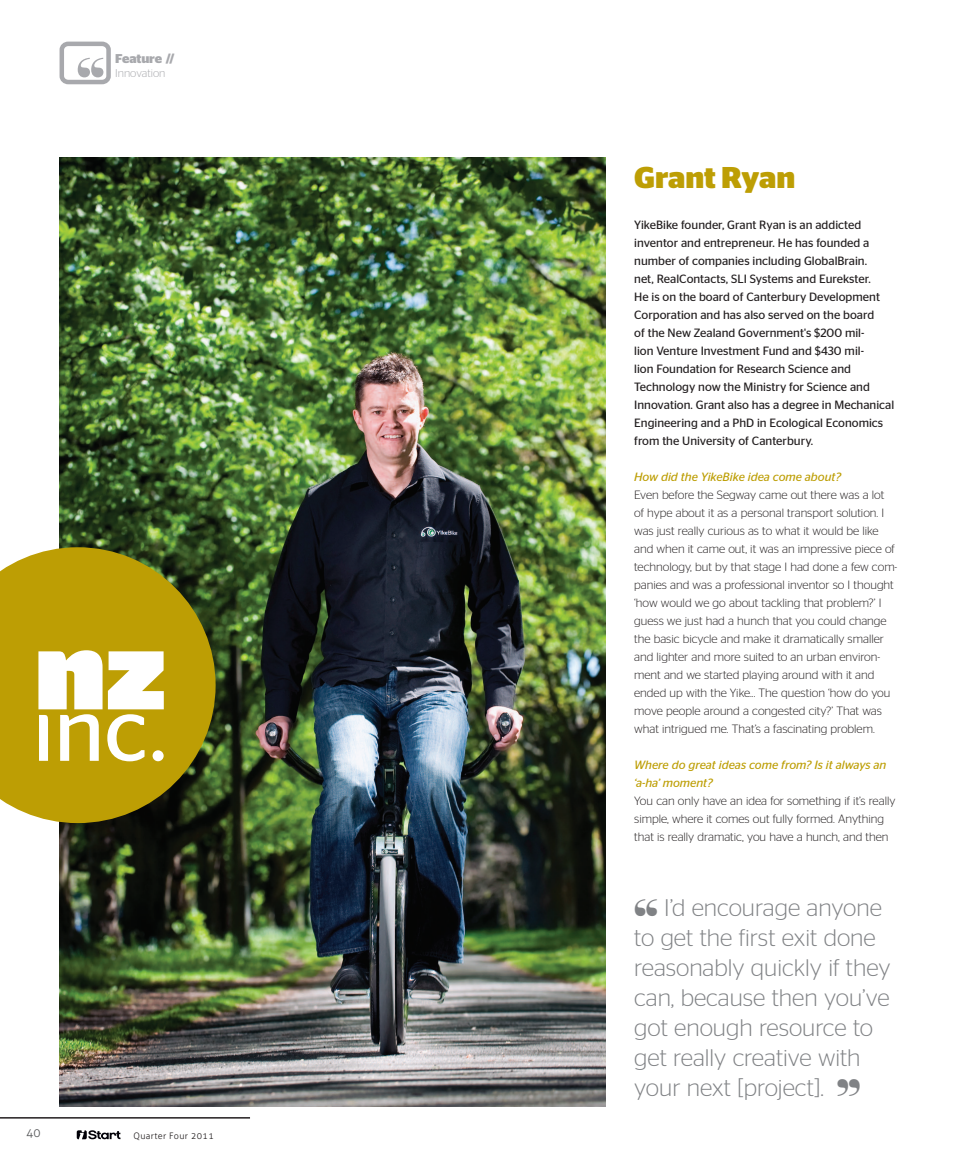
<style>
.page{position:relative;width:957px;height:1170px;background:#fff}
.page>*{position:absolute;margin:0;border:0;box-sizing:border-box;transform-origin:0 0}
.t1{font:700 30px "Stag Sans";color:#bd9e04}
.t2{font:300 24px/30px "Stag Sans";color:#808285}
.t3{font:700 12.75px "Stag Sans";letter-spacing:-.01em;color:#a8a9ad}
.t4{font:300 12px/18px "Stag Sans";color:#231f20}
.t5{font:12px/18px "Stag Sans";color:#231f20}
.t6{font:italic 12px/18px "Stag Sans";color:#bd9e04}
.t7{font:300 12px "Aller";color:#57585a}
.t8{font:300 11.25px "Stag Sans";color:#a8a9ad}
.t9{font:300 9px "Aller";letter-spacing:.04em;color:#231f20}
</style>
<div class="page">
<svg style="left:77px;top:1130px;width:43px;height:9px"></svg>
<hr style="left:0;top:1116px;width:250px;height:2px;background:#231f20">
<img style="left:60px;top:158px;width:545px;height:948px">
<svg style="left:0;top:547px;width:216px;height:276px;background:#a38e0e"></svg>
<svg style="left:38px;top:650px;width:126px;height:111px"></svg>
<div style="left:60px;top:42px;width:51px;height:42px;border:4px solid #a8a9ad;border-radius:6px"></div>
<svg style="left:78px;top:58px;width:25px;height:19px"></svg>
<p class="t3" style="left:115px;top:51px;width:61px">Feature //</p>
<p class="t8" style="left:115px;top:67px;width:52px">Innovation</p>
<p class="t7" style="left:26px;top:1125px;width:16px">40</p>
<p class="t9" style="left:133px;top:1130px;width:82px">Quarter Four 2011</p>
<h1 class="t1" style="left:634px;top:160px;width:163px">Grant Ryan</h1>
<p class="t5" style="left:634px;top:216px;width:261px">YikeBike founder, Grant Ryan is an addicted inventor and entrepreneur. He has founded a number of companies including GlobalBrain.<br>net, RealContacts, SLI Systems and Eurekster.<br>He is on the board of Canterbury Development Corporation and has also served on the board<br>of the New Zealand Government's $200 mil-<br>lion Venture Investment Fund and $430 mil-<br>lion Foundation for Research Science and Technology now the Ministry for Science and Innovation. Grant also has a degree in Mechanical Engineering and a PhD in Ecological Economics from the University of Canterbury.</p>
<p class="t6" style="left:634px;top:468px;width:208px">How did the YikeBike idea come about?</p>
<p class="t4" style="left:634px;top:486px;width:265px">Even before the Segway came out there was a lot<br>of hype about it as a personal transport solution. I was just really curious as to what it would be like and when it came out, it was an impressive piece of technology, but by that stage I had done a few com&shy;panies and was a professional inventor so I thought ‘how would we go about tackling that problem?’ I guess we just had a hunch that you could change the basic bicycle and make it dramatically smaller and lighter and more suited to an urban environ&shy;ment and we started playing around with it and ended up with the Yike... The question ‘how do you move people around a congested city?’ That was what intrigued me. That’s a fascinating problem.</p>
<p class="t6" style="left:634px;top:756px;width:254px">Where do great ideas come from? Is it always an ‘a-ha’ moment?</p>
<p class="t4" style="left:634px;top:792px;width:263px">You can only have an idea for something if it’s really simple, where it comes out fully formed. Anything that is really dramatic, you have a hunch, and then</p>
<h2 class="t2" style="left:634px;top:891px;width:258px">“ I’d encourage anyone to get the first exit done reasonably quickly if they can, because then you’ve got enough resource to get really creative with your next [project]. ”</h2>
</div>
